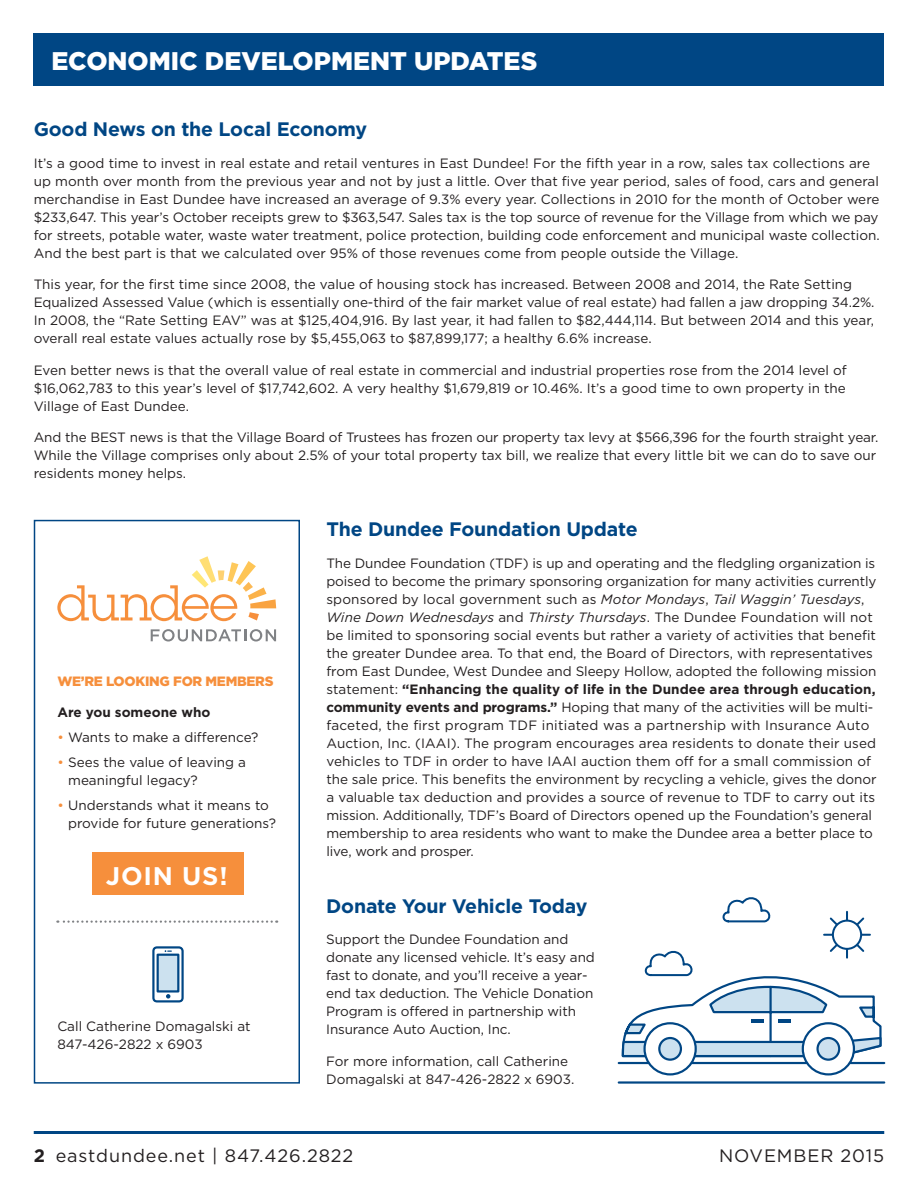
<style>
.page{position:relative;width:918px;height:1188px;background:#fff}
.page>*{position:absolute;margin:0;border:0;box-sizing:border-box;transform-origin:0 0}
.t1{font:900 25.5px "Gotham";color:#fff}
.Body{font:700 25.5px "Gotham";letter-spacing:.03em;color:#fff}
.Body-2{font:700 19.5px "Gotham";letter-spacing:-.01em;color:#004684}
.t2{font:18px "Gotham";letter-spacing:.05em;color:#231f20}
.Body-3{font:13.5px/18px "Gotham";letter-spacing:-.005em;color:#231f20}
.Body-4{font:900 13.5px "Gotham";letter-spacing:-.02em;color:#f68f3c}
.Body-5{font:700 13.5px "Gotham";color:#231f20}
.s1{color:#f68f3c}
.s2{font-style:italic}
.s3{font-weight:700}
</style>
<div class="page">
<div style="left:92px;top:852px;width:152px;height:43px;background:#f68f3c"></div>
<div style="left:34px;top:34px;width:850px;height:52px;background:#004684"></div>
<hr style="left:34px;top:1131px;width:850px;height:3px;background:#004684">
<svg style="left:151px;top:629px;width:125px;height:13px"></svg>
<svg style="left:57px;top:556px;width:219px;height:65px"></svg>
<div style="left:34px;top:520px;width:266px;height:564px;border:2px solid #004684"></div>
<hr style="left:619px;top:1081px;width:265px;height:3px;background:#004684">
<hr style="left:619px;top:1062px;width:265px;height:2px;background:#004684">
<div style="left:645px;top:1023px;width:51px;height:51px;background:#fff;border-radius:50%"></div>
<div style="left:658px;top:1037px;width:24px;height:24px;border:2px solid #004684;border-radius:50%"></div>
<div style="left:803px;top:1023px;width:51px;height:51px;background:#fff;border-radius:50%"></div>
<div style="left:816px;top:1037px;width:24px;height:24px;border:2px solid #004684;border-radius:50%"></div>
<svg style="left:621px;top:897px;width:261px;height:161px"></svg>
<svg style="left:57px;top:920px;width:220px;height:3px"></svg>
<svg style="left:152px;top:946px;width:32px;height:57px"></svg>
<p class="t1" style="left:51px;top:43px;width:487px">ECONOMIC DEVELOPMENT UPDATES</p>
<p class="Body-2" style="left:34px;top:116px;width:335px">Good News on the Local Economy</p>
<p class="Body-3" style="left:34px;top:154px;width:847px">It’s a good time to invest in real estate and retail ventures in East Dundee! For the fifth year in a row, sales tax collections are up month over month from the previous year and not by just a little. Over that five year period, sales of food, cars and general merchandise in East Dundee have increased an average of 9.3% every year. Collections in 2010 for the month of October were $233,647. This year’s October receipts grew to $363,547. Sales tax is the top source of revenue for the Village from which we pay for streets, potable water, waste water treatment, police protection, building code enforcement and municipal waste collection.<br>And the best part is that we calculated over 95% of those revenues come from people outside the Village.</p>
<p class="Body-3" style="left:34px;top:275px;width:842px">This year, for the first time since 2008, the value of housing stock has increased. Between 2008 and 2014, the Rate Setting Equalized Assessed Value (which is essentially one-third of the fair market value of real estate) had fallen a jaw dropping 34.2%.<br>In 2008, the “Rate Setting EAV” was at $125,404,916. By last year, it had fallen to $82,444,114. But between 2014 and this year, overall real estate values actually rose by $5,455,063 to $87,899,177; a healthy 6.6% increase.</p>
<p class="Body-3" style="left:34px;top:361px;width:815px;text-align:justify">Even better news is that the overall value of real estate in commercial and industrial properties rose from the 2014 level of $16,062,783 to this year’s level of $17,742,602. A very healthy $1,679,819 or 10.46%. It’s a good time to own property in the Village of East Dundee.</p>
<p class="Body-3" style="left:34px;top:428px;width:846px">And the BEST news is that the Village Board of Trustees has frozen our property tax levy at $566,396 for the fourth straight year.<br>While the Village comprises only about 2.5% of your total property tax bill, we realize that every little bit we can do to save our residents money helps.</p>
<p class="Body-4" style="left:57px;top:672px;width:218px">WE’RE LOOKING FOR MEMBERS</p>
<p class="Body-5" style="left:57px;top:704px;width:155px">Are you someone who</p>
<p class="Body-3" style="left:57px;top:728px;width:203px"><span class="s1">•</span> Wants to make a difference?</p>
<p class="Body-3" style="left:68px;top:753px;width:179px;text-indent:-11px"><span class="s1">•</span> Sees the value of leaving a meaningful legacy?</p>
<p class="Body-3" style="left:68px;top:796px;width:209px;text-indent:-11px"><span class="s1">•</span> Understands what it means to provide for future generations?</p>
<p class="Body" style="left:106px;top:859px;width:123px">JOIN US!</p>
<p class="Body-3" style="left:57px;top:1017px;width:195px">Call Catherine Domagalski at<br>847-426-2822 x 6903</p>
<p class="Body-2" style="left:326px;top:516px;width:313px">The Dundee Foundation Update</p>
<p class="Body-3" style="left:326px;top:553px;width:552px">The Dundee Foundation (TDF) is up and operating and the fledgling organization is poised to become the primary sponsoring organization for many activities currently sponsored by local government such as <span class="s2">Motor Mondays</span>, <span class="s2">Tail Waggin’ Tuesdays</span>, <span class="s2">Wine Down Wednesdays</span> and <span class="s2">Thirsty Thursdays</span>. The Dundee Foundation will not be limited to sponsoring social events but rather a variety of activities that benefit the greater Dundee area. To that end, the Board of Directors, with representatives from East Dundee, West Dundee and Sleepy Hollow, adopted the following mission statement: <span class="s3">“Enhancing the quality of life in the Dundee area through education, community events and programs.”</span> Hoping that many of the activities will be multi&shy;faceted, the first program TDF initiated was a partnership with Insurance Auto Auction, Inc. (IAAI). The program encourages area residents to donate their used vehicles to TDF in order to have IAAI auction them off for a small commission of the sale price. This benefits the environment by recycling a vehicle, gives the donor a valuable tax deduction and provides a source of revenue to TDF to carry out its mission. Additionally, TDF’s Board of Directors opened up the Foundation’s general membership to area residents who want to make the Dundee area a better place to live, work and prosper.</p>
<p class="Body-2" style="left:326px;top:893px;width:263px">Donate Your Vehicle Today</p>
<p class="Body-3" style="left:326px;top:930px;width:270px">Support the Dundee Foundation and donate any licensed vehicle. It’s easy and fast to donate, and you’ll receive a year&shy;end tax deduction. The Vehicle Donation Program is offered in partnership with Insurance Auto Auction, Inc.</p>
<p class="Body-3" style="left:326px;top:1052px;width:250px">For more information, call Catherine<br>Domagalski at 847-426-2822 x 6903.</p>
<p class="t2" style="left:34px;top:1144px;width:321px"><span class="s3">2</span> eastdundee.net | 847.426.2822</p>
<p class="t2" style="left:719px;top:1144px;width:167px">NOVEMBER 2015</p>
</div>
